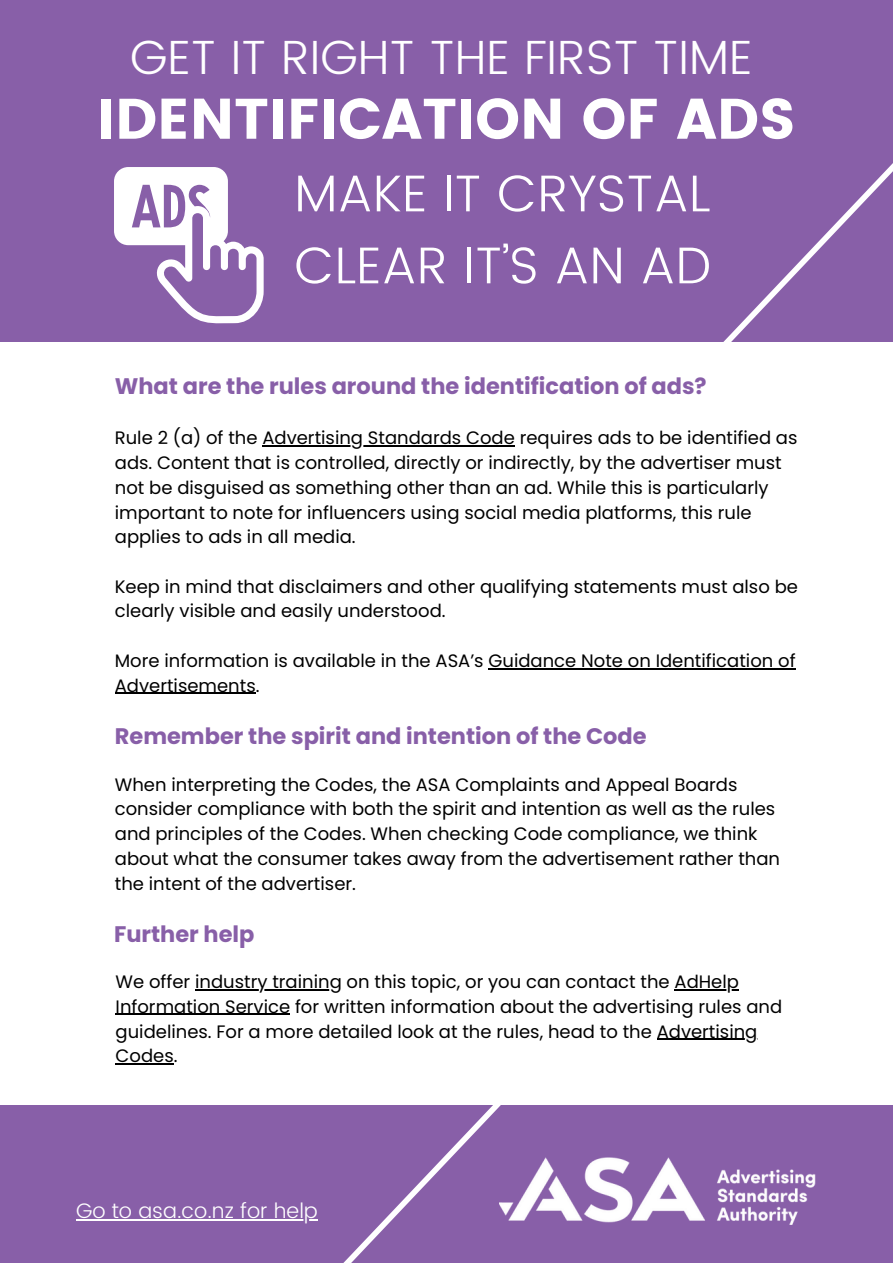
<style>
.page{position:relative;width:893px;height:1264px;background:#fff}
.page>*{position:absolute;margin:0;border:0;box-sizing:border-box;transform-origin:0 0}
.t1{font:57px "Poppins";color:#fff}
.t2{font:300 51.75px/72px "Poppins";color:#fff}
.t3{font:300 48px "Poppins";color:#fff}
.t4{font:700 22.5px "Poppins";color:#885fa8}
.t5{font:300 21px "Poppins";color:#fff}
.t6{font:18px/24.8px "Poppins";color:#000}
</style>
<div class="page">
<div style="left:0;top:1105px;width:892px;height:157px;background:#885fa8"></div>
<img style="left:531px;top:1157px;width:285px;height:67px">
<hr style="left:76px;top:1219px;width:242px;height:1px;background:#fff">
<svg style="left:308px;top:1105px;width:223px;height:157px"></svg>
<hr style="left:195px;top:989px;width:147px;height:1px;background:#000">
<hr style="left:674px;top:989px;width:65px;height:1px;background:#000">
<hr style="left:116px;top:1013px;width:174px;height:2px;background:#000">
<hr style="left:656px;top:1038px;width:101px;height:1px;background:#000">
<hr style="left:116px;top:1063px;width:58px;height:1px;background:#000">
<hr style="left:262px;top:445px;width:253px;height:1px;background:#000">
<hr style="left:488px;top:668px;width:307px;height:1px;background:#000">
<hr style="left:115px;top:692px;width:141px;height:2px;background:#000">
<div style="left:0;top:0;width:892px;height:342px;background:#885fa8"></div>
<svg style="left:723px;top:164px;width:169px;height:178px"></svg>
<svg style="left:114px;top:167px;width:149px;height:156px"></svg>
<h3 class="t3" style="left:130px;top:29px;width:624px">GET IT RIGHT THE FIRST TIME</h3>
<h1 class="t1" style="left:97px;top:86px;width:700px">IDENTIFICATION OF ADS</h1>
<h2 class="t2" style="left:294px;top:157px;width:418px">MAKE IT CRYSTAL<br>CLEAR IT’S AN AD</h2>
<p class="t4" style="left:115px;top:371px;width:593px">What are the rules around the identification of ads?</p>
<p class="t6" style="left:115px;top:425px;width:684px">Rule 2 (a) of the Advertising Standards Code requires ads to be identified as ads. Content that is controlled, directly or indirectly, by the advertiser must not be disguised as something other than an ad. While this is particularly important to note for influencers using social media platforms, this rule applies to ads in all media.</p>
<p class="t6" style="left:115px;top:574px;width:684px">Keep in mind that disclaimers and other qualifying statements must also be clearly visible and easily understood.</p>
<p class="t6" style="left:115px;top:648px;width:682px">More information is available in the ASA’s Guidance Note on Identification of<br>Advertisements.</p>
<p class="t4" style="left:115px;top:720px;width:533px">Remember the spirit and intention of the Code</p>
<p class="t6" style="left:115px;top:772px;width:666px">When interpreting the Codes, the ASA Complaints and Appeal Boards consider compliance with both the spirit and intention as well as the rules and principles of the Codes. When checking Code compliance, we think about what the consumer takes away from the advertisement rather than the intent of the advertiser.</p>
<p class="t4" style="left:114px;top:918px;width:142px">Further help</p>
<p class="t6" style="left:116px;top:969px;width:668px">We offer industry training on this topic, or you can contact the AdHelp Information Service for written information about the advertising rules and guidelines. For a more detailed look at the rules, head to the Advertising Codes.</p>
<p class="t5" style="left:76px;top:1198px;width:243px">Go to asa.co.nz for help</p>
</div>
